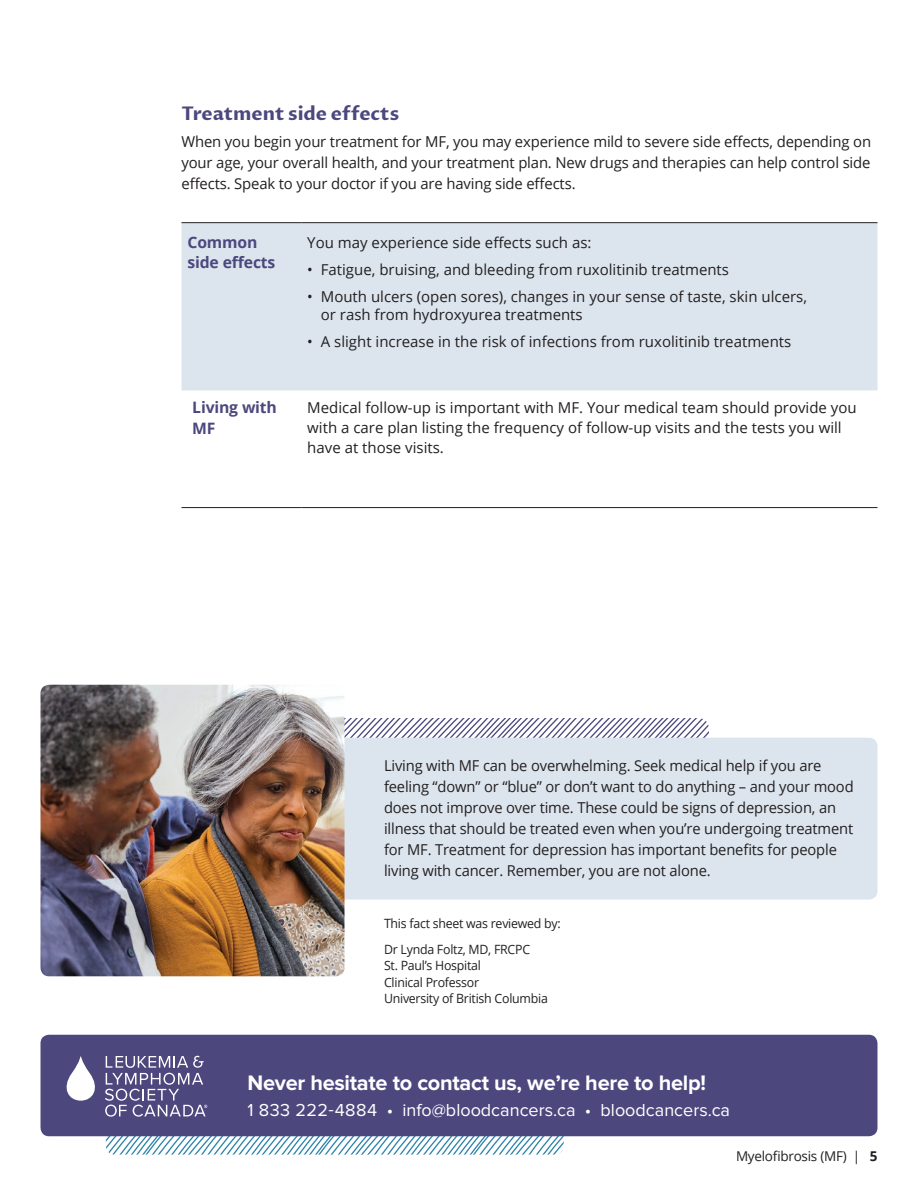
<style>
.page{position:relative;width:918px;height:1188px;background:#fff}
.page>*{position:absolute;margin:0;border:0;box-sizing:border-box;transform-origin:0 0}
.t1{font:700 21.75px "Proxima Nova";letter-spacing:-.01em;color:#fff}
.t2{font:700 18.75px "Proza Libre";color:#4c487e}
.t3{font:18px "Proxima Nova";color:#fff}
.t4{font:700 15.75px/20.2px "Open Sans";letter-spacing:-.01em;color:#4c487e}
.t5{font:15px/21px "Open Sans";color:#231f20}
.t6{font:13.5px "Open Sans";letter-spacing:-.02em;color:#231f20}
.t7{font:12.75px/16.5px "Open Sans";letter-spacing:-.02em;color:#231f20}
.s1{font-weight:700}
</style>
<div class="page">
<svg style="left:345px;top:718px;width:364px;height:20px"></svg>
<div style="left:181px;top:738px;width:696px;height:162px;background:#dce5ee;border-radius:9px"></div>
<div style="left:40px;top:1035px;width:837px;height:101px;background:#4c487e;border-radius:9px"></div>
<svg style="left:61px;top:1055px;width:503px;height:100px"></svg>
<img style="left:40px;top:685px;width:305px;height:291px">
<div style="left:181px;top:223px;width:697px;height:167px;background:#dce5ee"></div>
<hr style="left:181px;top:222px;width:120px;height:1px;background:#231f20">
<hr style="left:301px;top:222px;width:577px;height:1px;background:#231f20">
<hr style="left:181px;top:507px;width:120px;height:1px;background:#231f20">
<hr style="left:301px;top:507px;width:577px;height:1px;background:#231f20">
<p class="t2" style="left:181px;top:102px;width:219px">Treatment side effects</p>
<p class="t5" style="left:181px;top:131px;width:691px;text-align:justify">When you begin your treatment for MF, you may experience mild to severe side effects, depending on your age, your overall health, and your treatment plan. New drugs and therapies can help control side effects. Speak to your doctor if you are having side effects.</p>
<p class="t4" style="left:187px;top:232px;width:89px">Common side effects</p>
<p class="t5" style="left:307px;top:231px;width:286px">You may experience side effects such as:</p>
<p class="t5" style="left:307px;top:258px;width:423px">• Fatigue, bruising, and bleeding from ruxolitinib treatments</p>
<p class="t5" style="left:321px;top:287px;width:488px;line-height:18px;text-indent:-14px">• Mouth ulcers (open sores), changes in your sense of taste, skin ulcers, or rash from hydroxyurea treatments</p>
<p class="t5" style="left:307px;top:330px;width:486px">• A slight increase in the risk of infections from ruxolitinib treatments</p>
<p class="t4" style="left:192px;top:397px;width:86px">Living with<br>MF</p>
<p class="t5" style="left:307px;top:397px;width:551px;line-height:20.2px">Medical follow-up is important with MF. Your medical team should provide you with a care plan listing the frequency of follow-up visits and the tests you will have at those visits.</p>
<p class="t5" style="left:384px;top:755px;width:471px">Living with MF can be overwhelming. Seek medical help if you are feeling “down” or “blue” or don’t want to do anything – and your mood does not improve over time. These could be signs of depression, an illness that should be treated even when you’re undergoing treatment for MF. Treatment for depression has important benefits for people living with cancer. Remember, you are not alone.</p>
<p class="t7" style="left:384px;top:910px;width:178px;line-height:25.5px">This fact sheet was reviewed by:<br>Dr Lynda Foltz, MD, FRCPC</p>
<p class="t7" style="left:384px;top:957px;width:165px">St. Paul’s Hospital<br>Clinical Professor<br>University of British Columbia</p>
<h1 class="t1" style="left:248px;top:1073px;width:460px">Never hesitate to contact us, we’re here to help!</h1>
<p class="t3" style="left:248px;top:1102px;width:484px">1 833 222-4884 • info@bloodcancers.ca • bloodcancers.ca</p>
<p class="t6" style="left:736px;top:1147px;width:143px">Myelofibrosis (MF) | <span class="s1">5</span></p>
</div>
